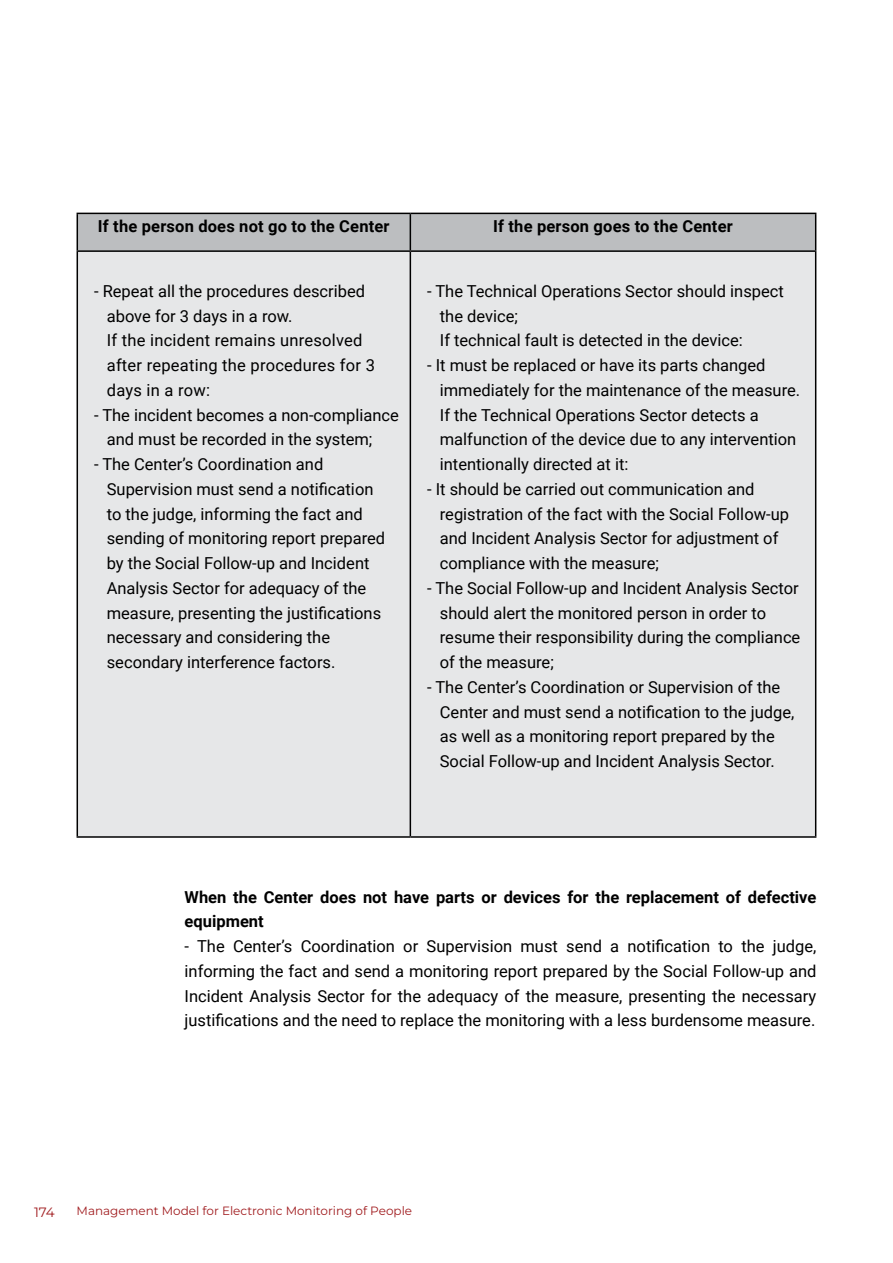
<style>
.page{position:relative;width:893px;height:1263px;background:#fff}
.page>*{position:absolute;margin:0;border:0;box-sizing:border-box;transform-origin:0 0}
.t1{font:16.5px/24.8px "Roboto";color:#000}
.t2{font:700 16.5px/24.8px "Roboto";color:#000}
.t3{font:13.5px "Montserrat";color:#a11d20}
.t4{font:12px "Montserrat";color:#a11d20}
</style>
<div class="page">
<div style="left:78px;top:214px;width:737px;height:36px;background:#bcbec0"></div>
<div style="left:78px;top:252px;width:737px;height:584px;background:#e6e7e8"></div>
<hr style="left:77px;top:213px;width:333px;height:1px;background:#000">
<hr style="left:77px;top:214px;width:1px;height:36px;background:#000">
<hr style="left:410px;top:213px;width:406px;height:1px;background:#000">
<hr style="left:410px;top:214px;width:1px;height:36px;background:#000">
<hr style="left:815px;top:214px;width:1px;height:36px;background:#000">
<hr style="left:77px;top:250px;width:333px;height:2px;background:#000">
<hr style="left:77px;top:252px;width:1px;height:584px;background:#000">
<hr style="left:410px;top:250px;width:406px;height:2px;background:#000">
<hr style="left:410px;top:252px;width:1px;height:584px;background:#000">
<hr style="left:815px;top:252px;width:1px;height:584px;background:#000">
<hr style="left:77px;top:836px;width:333px;height:2px;background:#000">
<hr style="left:410px;top:836px;width:406px;height:2px;background:#000">
<p class="t2" style="left:98px;top:213px;width:293px">If the person does not go to the Center</p>
<p class="t2" style="left:493px;top:213px;width:241px">If the person goes to the Center</p>
<p class="t1" style="left:107px;top:278px;width:270px;text-indent:-13px">- Repeat all the procedures described above for 3 days in a row.<br>If the incident remains unresolved after repeating the procedures for 3 days in a row:</p>
<p class="t1" style="left:107px;top:402px;width:294px;text-indent:-13px">- The incident becomes a non-compliance and must be recorded in the system;</p>
<p class="t1" style="left:107px;top:451px;width:280px;text-indent:-13px">- The Center’s Coordination and Supervision must send a notification to the judge, informing the fact and sending of monitoring report prepared by the Social Follow-up and Incident Analysis Sector for adequacy of the measure, presenting the justifications necessary and considering the secondary interference factors.</p>
<p class="t1" style="left:440px;top:278px;width:346px;text-indent:-13px">- The Technical Operations Sector should inspect the device;<br>If technical fault is detected in the device:</p>
<p class="t1" style="left:440px;top:352px;width:362px;text-indent:-13px">- It must be replaced or have its parts changed immediately for the maintenance of the measure.<br>If the Technical Operations Sector detects a malfunction of the device due to any intervention intentionally directed at it:</p>
<p class="t1" style="left:440px;top:476px;width:351px;text-indent:-13px">- It should be carried out communication and registration of the fact with the Social Follow-up and Incident Analysis Sector for adjustment of compliance with the measure;</p>
<p class="t1" style="left:440px;top:575px;width:362px;text-indent:-13px">- The Social Follow-up and Incident Analysis Sector should alert the monitored person in order to resume their responsibility during the compliance of the measure;</p>
<p class="t1" style="left:440px;top:674px;width:356px;text-indent:-13px">- The Center’s Coordination or Supervision of the Center and must send a notification to the judge, as well as a monitoring report prepared by the Social Follow-up and Incident Analysis Sector.</p>
<p class="t2" style="left:185px;top:884px;width:633px">When the Center does not have parts or devices for the replacement of defective equipment</p>
<p class="t1" style="left:185px;top:933px;width:633px;text-align:justify">- The Center’s Coordination or Supervision must send a notification to the judge, informing the fact and send a monitoring report prepared by the Social Follow-up and Incident Analysis Sector for the adequacy of the measure, presenting the necessary justifications and the need to replace the monitoring with a less burdensome measure.</p>
<p class="t3" style="left:34px;top:1203px;width:22px">174</p>
<p class="t4" style="left:77px;top:1203px;width:337px">Management Model for Electronic Monitoring of People</p>
</div>
